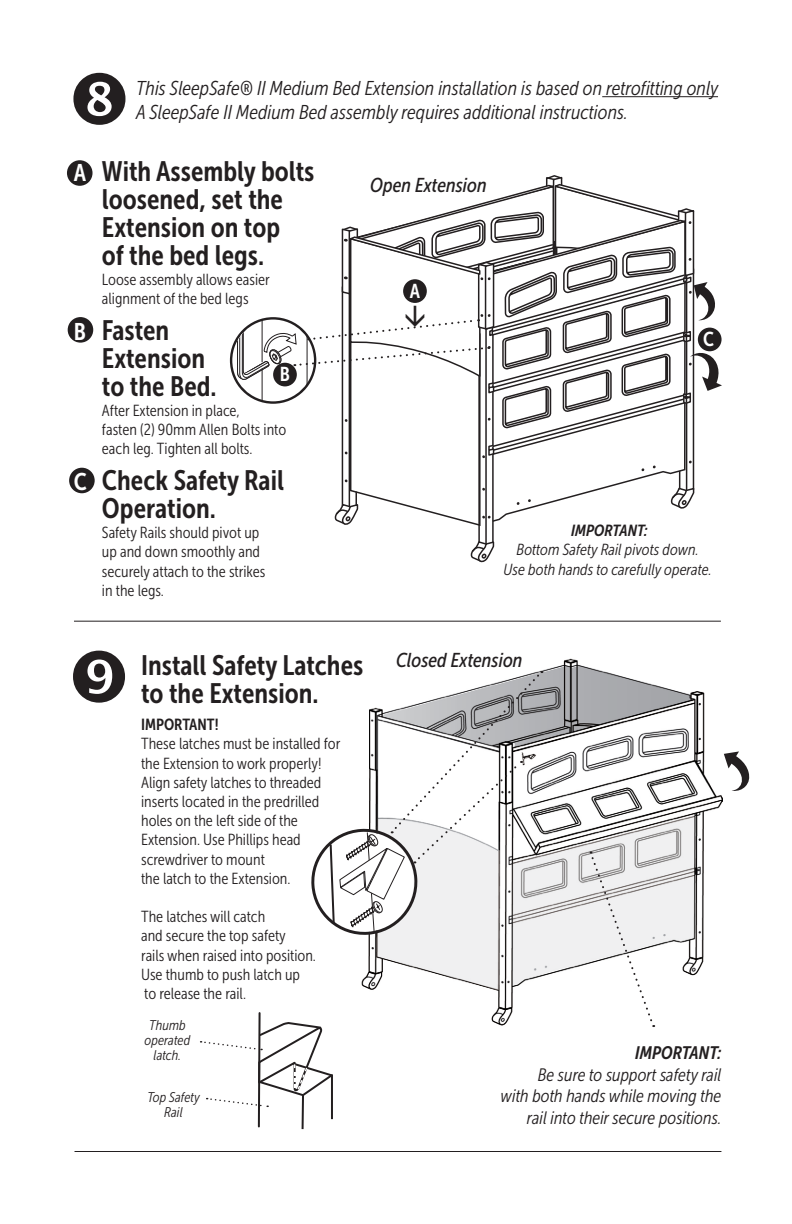
<style>
.page{position:relative;width:792px;height:1224px;background:#fff}
.page>*{position:absolute;margin:0;border:0;box-sizing:border-box;transform-origin:0 0}
.t1{font:28px/28px "Museo Sans Cond 700";color:#231f20}
.t2{font:italic 20px/24px "Museo Sans Cond 300";color:#231f20}
.t3{font:italic 20px "Museo Sans Cond 500";color:#231f20}
.t4{font:20px "Museo Sans Cond 700";color:#fff}
.t5{font:italic 18px/21.6px "Museo Sans Cond 300";color:#231f20;text-align:right}
.t6{font:italic 18px "Museo Sans Cond 700";color:#231f20}
.t7{font:16px/19.2px "Museo Sans Cond 300";color:#231f20}
.t8{font:italic 16px/19.2px "Museo Sans Cond 300";color:#231f20;text-align:center}
.t9{font:16px "Museo Sans Cond 700";color:#231f20}
.t10{font:italic 16px "Museo Sans Cond 700";color:#231f20}
.t11{font:italic 14px/15px "Museo Sans Cond 300";color:#231f20;text-align:center}
.s1{font-size:24px;color:#fff}
</style>
<div class="page">
<svg style="left:724px;top:751px;width:26px;height:40px"></svg>
<img style="left:361px;top:658px;width:362px;height:369px">
<svg style="left:470px;top:540px;width:25px;height:23px"></svg>
<div style="left:69px;top:468px;width:26px;height:25px;background:#231f20;border-radius:50%"></div>
<div style="left:68px;top:317px;width:25px;height:26px;background:#231f20;border-radius:50%"></div>
<div style="left:67px;top:160px;width:26px;height:26px;background:#231f20;border-radius:50%"></div>
<hr style="left:74px;top:621px;width:647px;height:1px;background:#231f20">
<hr style="left:75px;top:1151px;width:646px;height:1px;background:#231f20">
<hr style="left:602px;top:96px;width:116px;height:1px;background:#231f20">
<svg style="left:590px;top:852px;width:65px;height:175px"></svg>
<svg style="left:201px;top:1012px;width:132px;height:117px"></svg>
<svg style="left:311px;top:671px;width:231px;height:266px"></svg>
<svg style="left:230px;top:175px;width:492px;height:352px"></svg>
<p class="t2" style="left:136px;top:76px;width:584px">This SleepSafe® II Medium Bed Extension installation is based on retrofitting only<br>A SleepSafe II Medium Bed assembly requires additional instructions.</p>
<h1 class="t1" style="left:102px;top:157px;width:214px;text-indent:-28px"><span class="s1">A</span> With Assembly bolts loosened, set the<br>Extension on top<br>of the bed legs.</h1>
<p class="t7" style="left:102px;top:270px;width:169px">Loose assembly allows easier alignment of the bed legs</p>
<h1 class="t1" style="left:102px;top:316px;width:116px;text-indent:-28px"><span class="s1">B</span> Fasten<br>Extension to the Bed.</h1>
<p class="t7" style="left:102px;top:401px;width:186px">After Extension in place,<br>fasten (2) 90mm Allen Bolts into each leg. Tighten all bolts.</p>
<h1 class="t1" style="left:102px;top:467px;width:184px;text-indent:-28px"><span class="s1">C</span> Check Safety Rail<br>Operation.</h1>
<p class="t7" style="left:102px;top:523px;width:165px">Safety Rails should pivot up up and down smoothly and securely attach to the strikes in the legs.</p>
<p class="t4" style="left:280px;top:363px;width:12px">B</p>
<p class="t3" style="left:370px;top:174px;width:118px">Open Extension</p>
<p class="t4" style="left:410px;top:279px;width:12px">A</p>
<p class="t4" style="left:703px;top:328px;width:12px">C</p>
<p class="t10" style="left:571px;top:522px;width:78px">IMPORTANT:</p>
<p class="t8" style="left:503px;top:540px;width:210px">Bottom Safety Rail pivots down.<br>Use both hands to carefully operate.</p>
<h1 class="t1" style="left:141px;top:651px;width:224px">Install Safety Latches to the Extension.</h1>
<p class="t9" style="left:141px;top:716px;width:79px">IMPORTANT!</p>
<p class="t7" style="left:141px;top:734px;width:201px">These latches must be installed for the Extension to work properly!<br>Align safety latches to threaded inserts located in the predrilled holes on the left side of the<br>Extension. Use Phillips head screwdriver to mount<br>the latch to the Extension.</p>
<p class="t7" style="left:141px;top:907px;width:176px">The latches will catch<br>and secure the top safety<br>rails when raised into position.<br>Use thumb to push latch up to release the rail.</p>
<p class="t11" style="left:145px;top:1018px;width:47px">Thumb operated latch.</p>
<p class="t11" style="left:147px;top:1090px;width:54px">Top Safety<br>Rail</p>
<p class="t3" style="left:396px;top:650px;width:128px">Closed Extension</p>
<p class="t6" style="left:635px;top:1043px;width:88px">IMPORTANT:</p>
<p class="t5" style="left:501px;top:1064px;width:222px">Be sure to support safety rail<br>with both hands while moving the rail into their secure positions.</p>
</div>
